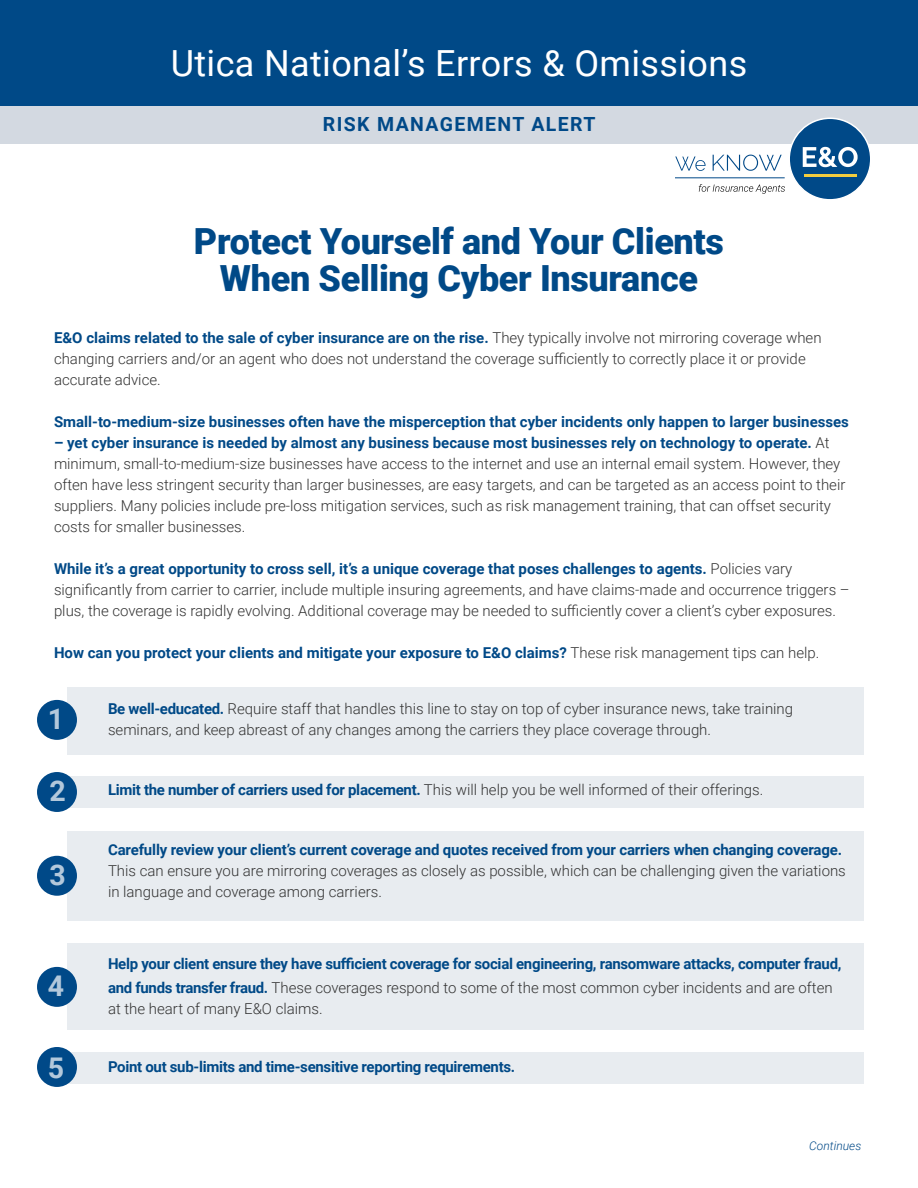
<style>
.page{position:relative;width:918px;height:1188px;background:#fff}
.page>*{position:absolute;margin:0;border:0;box-sizing:border-box;transform-origin:0 0}
.t1{font:900 36px/37.5px "Roboto";letter-spacing:-.01em;color:#004987;text-align:center}
.t2{font:36px "Roboto";letter-spacing:.01em;color:#fff}
.t3{font:700 28.5px "Roboto";color:#b3c8db}
.t4{font:700 19.5px "Roboto";letter-spacing:.07em;color:#004988}
.t5{font:300 15px/21px "Roboto";color:#333}
.t6{font:700 15px/24px "Roboto";letter-spacing:-.01em;color:#004987}
.t7{font:italic 300 12px "Roboto";color:#004987}
.s1{font-weight:700;color:#004987}
.s2{font-weight:300;color:#333}
</style>
<div class="page">
<div style="left:0;top:106px;width:918px;height:38px;background:#d3d9e1"></div>
<div style="left:68px;top:687px;width:796px;height:67px;background:#e8ecf0"></div>
<div style="left:37px;top:700px;width:40px;height:40px;background:#004987;border-radius:50%"></div>
<div style="left:68px;top:777px;width:796px;height:31px;background:#e8ecf0"></div>
<div style="left:68px;top:1052px;width:796px;height:31px;background:#e8ecf0"></div>
<div style="left:68px;top:831px;width:796px;height:90px;background:#e8ecf0"></div>
<div style="left:68px;top:944px;width:796px;height:86px;background:#e8ecf0"></div>
<div style="left:37px;top:967px;width:40px;height:40px;background:#004988;border-radius:50%"></div>
<div style="left:37px;top:856px;width:40px;height:40px;background:#004988;border-radius:50%"></div>
<div style="left:37px;top:772px;width:40px;height:40px;background:#004988;border-radius:50%"></div>
<div style="left:37px;top:1047px;width:40px;height:40px;background:#004988;border-radius:50%"></div>
<hr style="left:675px;top:177px;width:110px;height:1px;background:#004988">
<div style="left:788px;top:118px;width:83px;height:83px;background:#004988;border:2px solid #fff;border-radius:50%"></div>
<svg style="left:699px;top:184px;width:86px;height:10px"></svg>
<svg style="left:675px;top:156px;width:31px;height:15px"></svg>
<svg style="left:713px;top:155px;width:69px;height:16px"></svg>
<svg style="left:803px;top:147px;width:55px;height:20px"></svg>
<hr style="left:804px;top:174px;width:53px;height:3px;background:#f3cd3f">
<div style="left:0;top:0;width:918px;height:106px;background:#004987"></div>
<h1 class="t2" style="left:171px;top:38px;width:578px">Utica National’s Errors &amp; Omissions</h1>
<h3 class="t4" style="left:323px;top:111px;width:274px">RISK MANAGEMENT ALERT</h3>
<h1 class="t1" style="left:194px;top:221px;width:531px">Protect Yourself and Your Clients<br>When Selling Cyber Insurance</h1>
<p class="t5" style="left:54px;top:327px;width:769px"><span class="s1">E&amp;O claims related to the sale of cyber insurance are on the rise.</span> They typically involve not mirroring coverage when changing carriers and/or an agent who does not understand the coverage sufficiently to correctly place it or provide accurate advice.</p>
<p class="t6" style="left:54px;top:410px;width:797px">Small-to-medium-size businesses often have the misperception that cyber incidents only happen to larger businesses</p>
<p class="t5" style="left:54px;top:432px;width:793px"><span class="s1">– yet cyber insurance is needed by almost any business because most businesses rely on technology to operate.</span> At minimum, small-to-medium-size businesses have access to the internet and use an internal email system. However, they often have less stringent security than larger businesses, are easy targets, and can be targeted as an access point to their suppliers. Many policies include pre-loss mitigation services, such as risk management training, that can offset security costs for smaller businesses.</p>
<p class="t5" style="left:54px;top:558px;width:797px"><span class="s1">While it’s a great opportunity to cross sell, it’s a unique coverage that poses challenges to agents.</span> Policies vary significantly from carrier to carrier, include multiple insuring agreements, and have claims-made and occurrence triggers – plus, the coverage is rapidly evolving. Additional coverage may be needed to sufficiently cover a client’s cyber exposures.</p>
<p class="t6" style="left:54px;top:641px;width:767px">How can you protect your clients and mitigate your exposure to E&amp;O claims? <span class="s2">These risk management tips can help.</span></p>
<h2 class="t3" style="left:48px;top:699px;width:18px">1</h2>
<h2 class="t3" style="left:49px;top:771px;width:18px">2</h2>
<h2 class="t3" style="left:49px;top:855px;width:18px">3</h2>
<h2 class="t3" style="left:48px;top:966px;width:18px">4</h2>
<h2 class="t3" style="left:48px;top:1048px;width:18px">5</h2>
<p class="t5" style="left:108px;top:698px;width:687px"><span class="s1">Be well-educated.</span> Require staff that handles this line to stay on top of cyber insurance news, take training seminars, and keep abreast of any changes among the carriers they place coverage through.</p>
<p class="t5" style="left:108px;top:779px;width:657px"><span class="s1">Limit the number of carriers used for placement.</span> This will help you be well informed of their offerings.</p>
<p class="t6" style="left:108px;top:837px;width:736px">Carefully review your client’s current coverage and quotes received from your carriers when changing coverage.</p>
<p class="t5" style="left:108px;top:860px;width:739px">This can ensure you are mirroring coverages as closely as possible, which can be challenging given the variations in language and coverage among carriers.</p>
<p class="t6" style="left:108px;top:951px;width:735px">Help your client ensure they have sufficient coverage for social engineering, ransomware attacks, computer fraud, and funds transfer fraud. <span class="s2">These coverages respond to some of the most common cyber incidents and are often</span></p>
<p class="t5" style="left:108px;top:998px;width:216px">at the heart of many E&amp;O claims.</p>
<p class="t6" style="left:108px;top:1055px;width:409px">Point out sub-limits and time-sensitive reporting requirements.</p>
<p class="t7" style="left:809px;top:1137px;width:54px">Continues</p>
</div>
